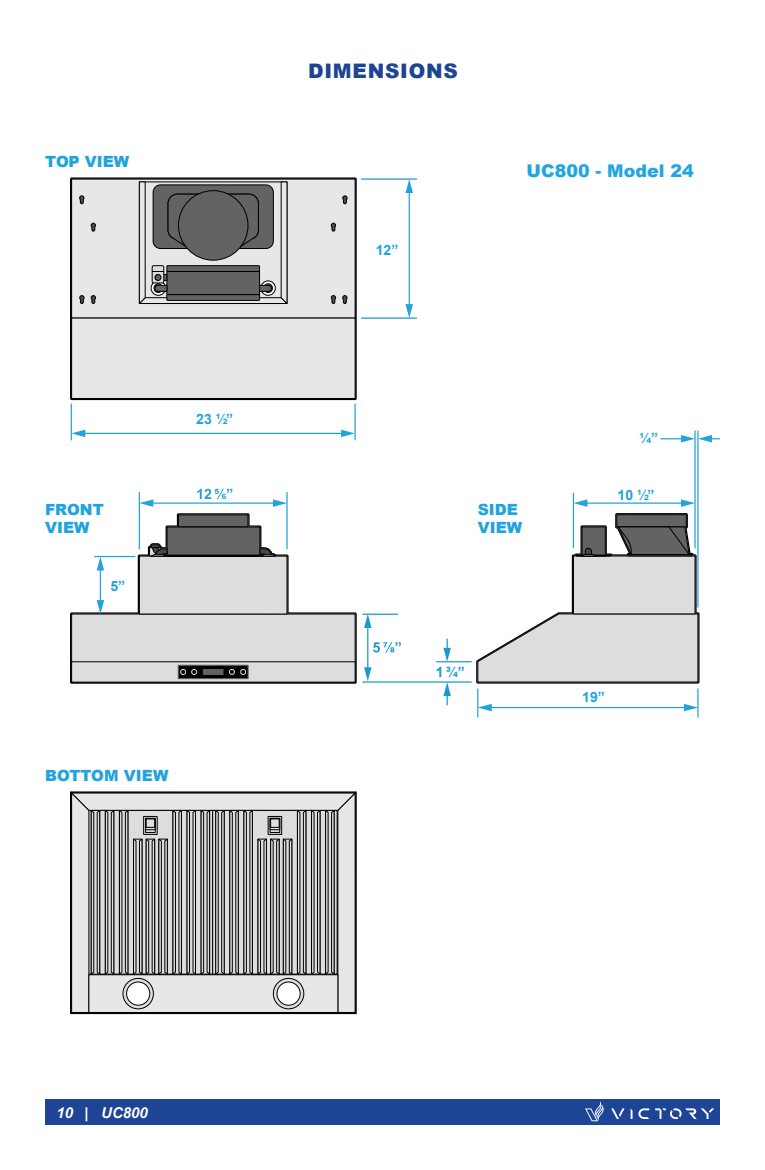
<style>
.page{position:relative;width:765px;height:1170px;background:#fff}
.page>*{position:absolute;margin:0;border:0;box-sizing:border-box;transform-origin:0 0}
.t1{font:900 20px "Arial";letter-spacing:.035em;color:#1e4495}
.t2{font:900 17.5px "Arial";color:#23a5df}
.t3{font:900 15.5px/18.5px "Arial";color:#23a3dc}
.t4{font:italic 700 15px "Arial";color:#fff}
.t5{font:700 14.12px "Arial";color:#23a3dc}
.t6{font:700 14.12px "Arial";color:#1b99cf}
</style>
<div class="page">
<svg style="left:70px;top:791px;width:287px;height:223px;background:#a6a7a8"></svg>
<svg style="left:476px;top:513px;width:224px;height:171px;fill:#dcdddf"></svg>
<svg style="left:70px;top:513px;width:287px;height:171px;fill:#dcdddf"></svg>
<svg style="left:70px;top:177px;width:287px;height:223px;background:#bebfc1"></svg>
<hr style="left:362px;top:681px;width:110px;height:2px;background:#1b99cf">
<hr style="left:436px;top:661px;width:36px;height:1px;background:#1b99cf">
<svg style="left:443px;top:639px;width:8px;height:23px"></svg>
<svg style="left:443px;top:682px;width:8px;height:23px"></svg>
<hr style="left:362px;top:614px;width:36px;height:1px;background:#1b99cf">
<hr style="left:367px;top:625px;width:1px;height:45px;background:#1b99cf">
<svg style="left:364px;top:614px;width:8px;height:14px"></svg>
<svg style="left:364px;top:667px;width:8px;height:14px"></svg>
<svg style="left:373px;top:642px;width:28px;height:11px"></svg>
<hr style="left:573px;top:493px;width:1px;height:55px;background:#23a3dc">
<hr style="left:585px;top:502px;width:99px;height:2px;background:#23a3dc">
<svg style="left:574px;top:499px;width:13px;height:8px"></svg>
<svg style="left:681px;top:499px;width:13px;height:8px"></svg>
<hr style="left:694px;top:431px;width:2px;height:117px;background:#23a3dc">
<hr style="left:697px;top:431px;width:2px;height:176px;background:#23a3dc">
<svg style="left:660px;top:435px;width:60px;height:8px"></svg>
<hr style="left:94px;top:556px;width:41px;height:1px;background:#23a3dc">
<hr style="left:100px;top:568px;width:1px;height:35px;background:#23a3dc">
<svg style="left:97px;top:600px;width:7px;height:14px"></svg>
<svg style="left:97px;top:557px;width:7px;height:14px"></svg>
<hr style="left:286px;top:492px;width:2px;height:57px;background:#23a3dc">
<hr style="left:139px;top:492px;width:1px;height:57px;background:#23a3dc">
<hr style="left:151px;top:502px;width:125px;height:2px;background:#23a3dc">
<svg style="left:140px;top:499px;width:13px;height:8px"></svg>
<svg style="left:273px;top:499px;width:14px;height:8px"></svg>
<svg style="left:197px;top:489px;width:35px;height:10px"></svg>
<hr style="left:361px;top:178px;width:56px;height:2px;background:#1b99cf">
<hr style="left:361px;top:317px;width:56px;height:2px;background:#1b99cf">
<hr style="left:409px;top:190px;width:1px;height:117px;background:#23a3dc">
<svg style="left:406px;top:304px;width:7px;height:14px"></svg>
<svg style="left:406px;top:179px;width:7px;height:14px"></svg>
<hr style="left:477px;top:688px;width:1px;height:30px;background:#23a3dc">
<hr style="left:697px;top:688px;width:2px;height:30px;background:#23a3dc">
<hr style="left:489px;top:707px;width:198px;height:1px;background:#23a3dc">
<svg style="left:478px;top:704px;width:14px;height:7px"></svg>
<svg style="left:684px;top:704px;width:14px;height:7px"></svg>
<hr style="left:71px;top:404px;width:1px;height:36px;background:#23a3dc">
<hr style="left:354px;top:404px;width:2px;height:36px;background:#23a3dc">
<hr style="left:83px;top:433px;width:261px;height:1px;background:#23a3dc">
<svg style="left:71px;top:430px;width:14px;height:7px"></svg>
<svg style="left:341px;top:430px;width:14px;height:7px"></svg>
<div style="left:85px;top:1100px;width:635px;height:25px;background:#1e4495"></div>
<div style="left:45px;top:1100px;width:40px;height:25px;background:#1e4495"></div>
<svg style="left:585px;top:1101px;width:19px;height:20px"></svg>
<svg style="left:611px;top:1108px;width:103px;height:11px"></svg>
<p class="t3" style="left:45px;top:152px;width:86px">TOP VIEW</p>
<p class="t3" style="left:45px;top:499px;width:60px">FRONT<br>VIEW</p>
<p class="t5" style="left:110px;top:576px;width:16px">5”</p>
<p class="t5" style="left:196px;top:410px;width:39px">23 ½”</p>
<p class="t3" style="left:45px;top:766px;width:125px">BOTTOM VIEW</p>
<p class="t1" style="left:308px;top:56px;width:151px">DIMENSIONS</p>
<p class="t5" style="left:376px;top:240px;width:24px">12”</p>
<p class="t2" style="left:527px;top:158px;width:169px">UC800 - Model 24</p>
<p class="t3" style="left:478px;top:499px;width:46px">SIDE<br>VIEW</p>
<p class="t6" style="left:436px;top:662px;width:31px">1 ¾”</p>
<p class="t5" style="left:639px;top:428px;width:20px">¼”</p>
<p class="t5" style="left:617px;top:485px;width:39px">10 ½”</p>
<p class="t5" style="left:582px;top:687px;width:24px">19”</p>
<p class="t4" style="left:56px;top:1103px;width:93px">10 | UC800</p>
</div>
